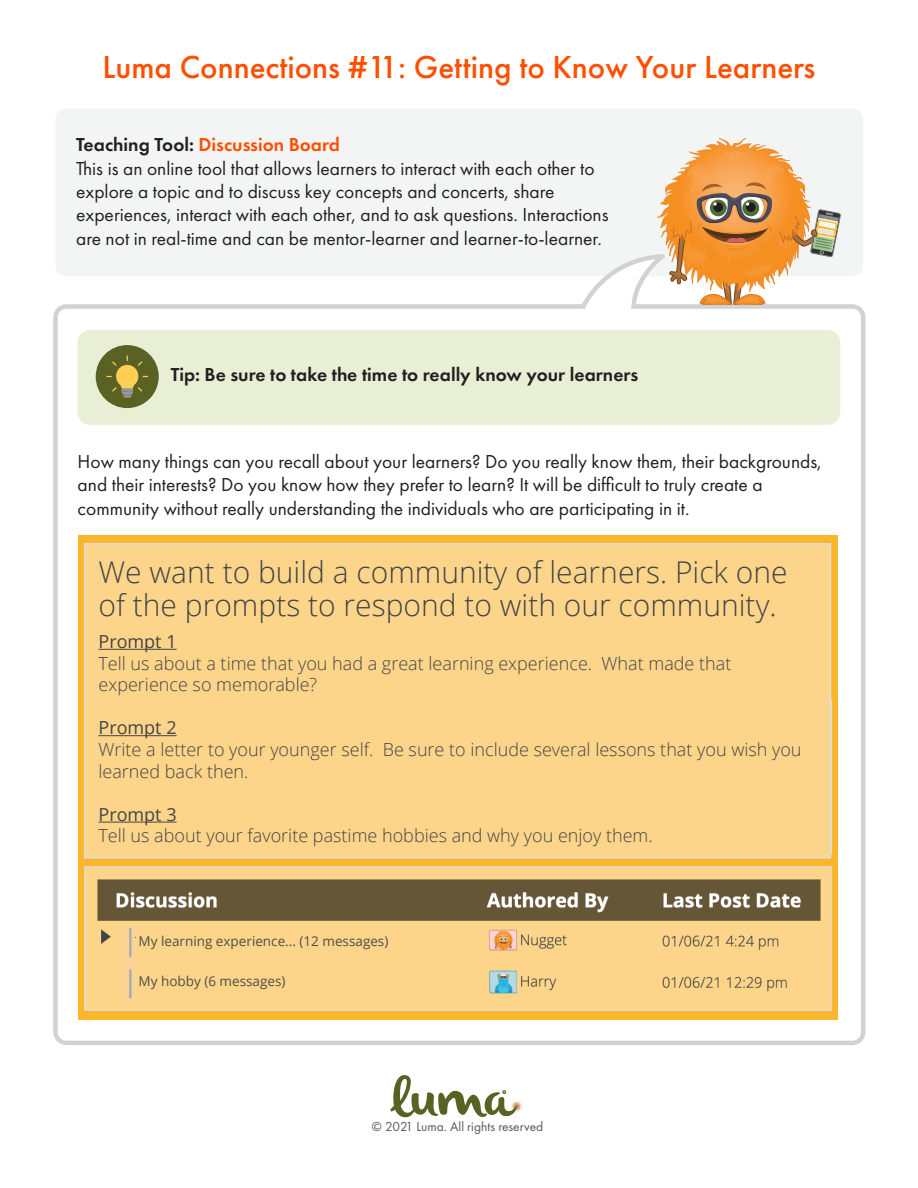
<style>
.page{position:relative;width:918px;height:1188px;background:#fff}
.page>*{position:absolute;margin:0;border:0;box-sizing:border-box;transform-origin:0 0}
.t1{font:500 33px "Futura PT";color:#ff5000}
.t2{font:300 30px/33px "Open Sans";color:#434445}
.t3{font:19.5px/23.4px "Futura PT";color:#231f20}
.t4{font:600 19.5px "Futura PT";color:#231f20}
.t5{font:300 18px/21.6px "Open Sans";color:#434445}
.t6{font:18px "Open Sans";color:#434445}
.t7{font:13.5px "Open Sans";color:#4e4d49}
.t8{font:13.5px "Futura PT";color:#57585a}
.s1{font-weight:600}
.s2{font-weight:600;color:#ff5000}
</style>
<div class="page">
<svg style="left:507px;top:1097px;width:18px;height:18px"></svg>
<svg style="left:390px;top:1075px;width:127px;height:42px"></svg>
<div style="left:56px;top:109px;width:807px;height:167px;background:#f3f5f5;border-radius:11px"></div>
<div style="left:53px;top:304px;width:812px;height:741px;border:4px solid #d1d2d4;border-radius:11px"></div>
<svg style="left:579px;top:138px;width:262px;height:171px"></svg>
<div style="left:78px;top:330px;width:762px;height:95px;background:#e8efd5;border-radius:13px"></div>
<div style="left:96px;top:345px;width:63px;height:63px;background:#596123;border-radius:50%"></div>
<svg style="left:106px;top:356px;width:42px;height:42px"></svg>
<div style="left:78px;top:535px;width:759px;height:485px;background:#fbb72c"></div>
<img style="left:83px;top:696px;width:750px;height:315px">
<div style="left:84px;top:543px;width:747px;height:316px;background:#fdd58a;border:2px solid #ddd"></div>
<img style="left:125px;top:926px;width:10px;height:75px">
<div style="left:136px;top:930px;width:225px;height:66px;background:#fdd58a"></div>
<hr style="left:98px;top:649px;width:79px;height:1px;background:#434445">
<hr style="left:98px;top:735px;width:79px;height:1px;background:#434445">
<hr style="left:98px;top:822px;width:79px;height:1px;background:#434445">
<h1 class="t1" style="left:102px;top:48px;width:715px">Luma Connections #11: Getting to Know Your Learners</h1>
<p class="t3" style="left:76px;top:133px;width:534px"><span class="s1">Teaching Tool:</span> <span class="s2">Discussion Board<br></span>This is an online tool that allows learners to interact with each other to explore a topic and to discuss key concepts and concerts, share experiences, interact with each other, and to ask questions. Interactions are not in real-time and can be mentor-learner and learner-to-learner.</p>
<p class="t4" style="left:171px;top:363px;width:469px">Tip: Be sure to take the time to really know your learners</p>
<p class="t3" style="left:78px;top:450px;width:746px">How many things can you recall about your learners? Do you really know them, their backgrounds, and their interests? Do you know how they prefer to learn? It will be difficult to truly create a community without really understanding the individuals who are participating in it.</p>
<h2 class="t2" style="left:98px;top:555px;width:691px">We want to build a community of learners. Pick one of the prompts to respond to with our community.</h2>
<p class="t6" style="left:98px;top:629px;width:80px">Prompt 1</p>
<p class="t5" style="left:98px;top:652px;width:634px">Tell us about a time that you had a great learning experience. What made that experience so memorable?</p>
<p class="t6" style="left:98px;top:715px;width:80px">Prompt 2</p>
<p class="t5" style="left:98px;top:738px;width:705px">Write a letter to your younger self. Be sure to include several lessons that you wish you learned back then.</p>
<p class="t6" style="left:98px;top:802px;width:80px">Prompt 3</p>
<p class="t5" style="left:98px;top:825px;width:556px">Tell us about your favorite pastime hobbies and why you enjoy them.</p>
<p class="t7" style="left:139px;top:932px;width:251px">My learning experience... (12 messages)</p>
<p class="t7" style="left:139px;top:972px;width:148px">My hobby (6 messages)</p>
<p class="t8" style="left:372px;top:1119px;width:173px">© 2021 Luma. All rights reserved</p>
</div>
